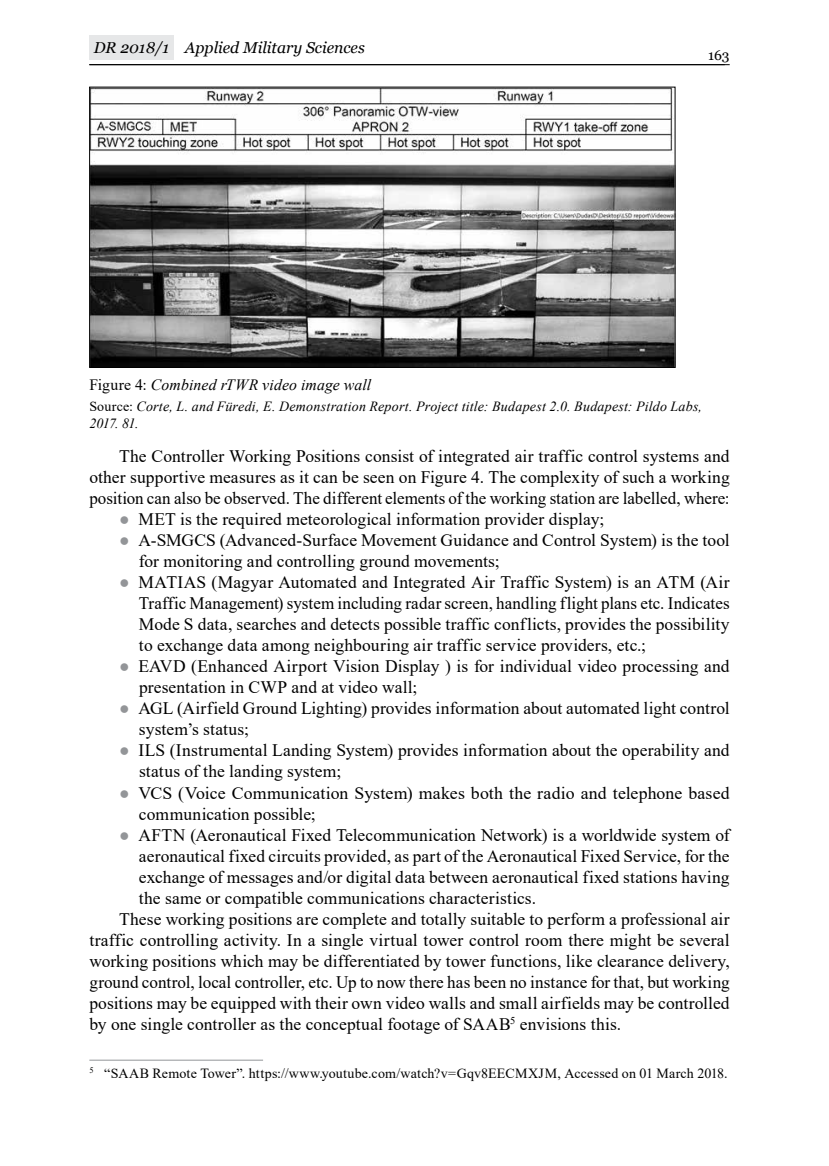
<style>
.page{position:relative;width:829px;height:1166px;background:#fff}
.page>*{position:absolute;margin:0;border:0;box-sizing:border-box;transform-origin:0 0}
.t1{font:17.5px/21px "Times New Roman";letter-spacing:.005em;color:#000}
.t2{font:italic 15.75px "Times New Roman";letter-spacing:.01em;color:#000}
.t3{font:italic 15.75px "Georgia";color:#000}
.t4{font:italic 14px/16.6px "Times New Roman";letter-spacing:.015em;color:#000}
.t5{font:14px "Times New Roman";letter-spacing:.01em;color:#000}
.t6{font:14px "Georgia";color:#000}
.s1{font-style:normal}
.s2{color:#939598}
</style>
<div class="page">
<hr style="left:89px;top:64px;width:640px;height:1px;background:#000">
<div style="left:89px;top:35px;width:85px;height:25px;background:#e6e7e8"></div>
<hr style="left:89px;top:1060px;width:174px;height:1px;background:#939598">
<img style="left:91px;top:89px;width:582px;height:277px">
<div style="left:89px;top:87px;width:586px;height:281px;border:1px solid #000"></div>
<p class="t3" style="left:94px;top:38px;width:272px">DR 2018/1 Applied Military Sciences</p>
<p class="t6" style="left:708px;top:46px;width:23px">163</p>
<p class="t2" style="left:89px;top:373px;width:283px"><span class="s1">Figure 4:</span> Combined rTWR video image wall</p>
<p class="t4" style="left:89px;top:398px;width:614px"><span class="s1">Source:</span> Corte, L. and Füredi, E. Demonstration Report. Project title: Budapest 2.0. Budapest: Pildo Labs,<br>2017. 81.</p>
<p class="t1" style="left:89px;top:445px;width:641px;text-align:justify;text-indent:30px">The Controller Working Positions consist of integrated air traffic control systems and other supportive measures as it can be seen on Figure 4. The complexity of such a working position can also be observed. The different elements of the working station are labelled, where:</p>
<p class="t1" style="left:119px;top:508px;width:486px"><span class="s2">●</span> MET is the required meteorological information provider display;</p>
<p class="t1" style="left:139px;top:529px;width:592px;text-indent:-20px"><span class="s2">●</span> A-SMGCS (Advanced-Surface Movement Guidance and Control System) is the tool for monitoring and controlling ground movements;</p>
<p class="t1" style="left:139px;top:571px;width:592px;text-align:justify;text-indent:-20px"><span class="s2">●</span> MATIAS (Magyar Automated and Integrated Air Traffic System) is an ATM (Air Traffic Management) system including radar screen, handling flight plans etc. Indicates Mode S data, searches and detects possible traffic conflicts, provides the possibility to exchange data among neighbouring air traffic service providers, etc.;</p>
<p class="t1" style="left:139px;top:655px;width:592px;text-indent:-20px"><span class="s2">●</span> EAVD (Enhanced Airport Vision Display ) is for individual video processing and presentation in CWP and at video wall;</p>
<p class="t1" style="left:139px;top:697px;width:592px;text-indent:-20px"><span class="s2">●</span> AGL (Airfield Ground Lighting) provides information about automated light control system’s status;</p>
<p class="t1" style="left:139px;top:739px;width:592px;text-indent:-20px"><span class="s2">●</span> ILS (Instrumental Landing System) provides information about the operability and status of the landing system;</p>
<p class="t1" style="left:139px;top:781px;width:592px;text-indent:-20px"><span class="s2">●</span> VCS (Voice Communication System) makes both the radio and telephone based communication possible;</p>
<p class="t1" style="left:119px;top:823px;width:612px"><span class="s2">●</span> AFTN (Aeronautical Fixed Telecommunication Network) is a worldwide system of</p>
<p class="t1" style="left:139px;top:844px;width:592px">aeronautical fixed circuits provided, as part of the Aeronautical Fixed Service, for the</p>
<p class="t1" style="left:139px;top:865px;width:592px">exchange of messages and/or digital data between aeronautical fixed stations having</p>
<p class="t1" style="left:139px;top:886px;width:398px">the same or compatible communications characteristics.</p>
<p class="t1" style="left:119px;top:907px;width:612px">These working positions are complete and totally suitable to perform a professional air</p>
<p class="t1" style="left:89px;top:928px;width:641px">traffic controlling activity. In a single virtual tower control room there might be several</p>
<p class="t1" style="left:89px;top:949px;width:641px">working positions which may be differentiated by tower functions, like clearance delivery,</p>
<p class="t1" style="left:89px;top:970px;width:641px">ground control, local controller, etc. Up to now there has been no instance for that, but working</p>
<p class="t1" style="left:89px;top:991px;width:641px">positions may be equipped with their own video walls and small airfields may be controlled</p>
<p class="t1" style="left:89px;top:1012px;width:533px">by one single controller as the conceptual footage of SAAB<sup>5</sup> envisions this.</p>
<p class="t5" style="left:89px;top:1063px;width:639px"><sup>5</sup> “SAAB Remote Tower”. https://www.youtube.com/watch?v=Gqv8EECMXJM, Accessed on 01 March 2018.</p>
</div>
